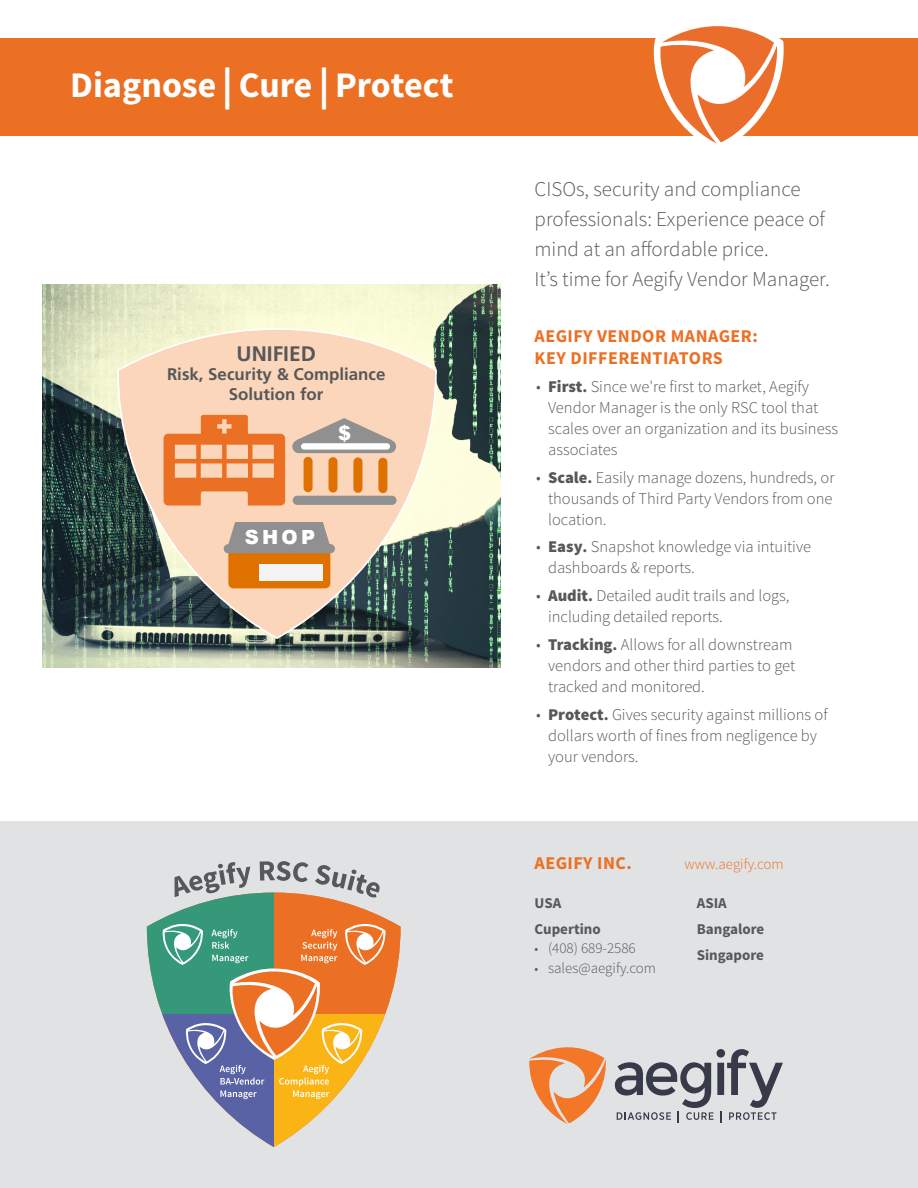
<style>
.page{position:relative;width:918px;height:1188px;background:#fff}
.page>*{position:absolute;margin:0;border:0;box-sizing:border-box;transform-origin:0 0}
.t1{font:700 42px "Source Sans Pro";color:#fff}
.t2{font:700 36px "Source Sans Pro";color:#fff}
.t3{font:300 21px/30px "Source Sans Pro";color:#57585a}
.t4{font:700 21px "Frutiger LT Std";color:#57585a}
.t5{font:900 19.5px "Arial";color:#fff}
.t6{font:700 18px/21.6px "Source Sans Pro";letter-spacing:.025em;color:#ec7023}
.t7{font:700 16.8px "Frutiger LT Std";color:#57585a}
.t8{font:300 16.5px/21px "Source Sans Pro";color:#57585a}
.t9{font:700 15px "Source Sans Pro";color:#57585a}
.t10{font:300 15px "Source Sans Pro";color:#57585a}
.t11{font:300 15px "Source Sans Pro";color:#ec7023}
.s1{font-weight:900}
.s2{font-weight:700}
.s3{font-size:13.5px}
</style>
<div class="page">
<div style="left:0;top:38px;width:918px;height:98px;background:#ec7023"></div>
<div style="left:0;top:822px;width:918px;height:366px;background:#e1e2e4"></div>
<svg style="left:653px;top:26px;width:131px;height:118px"></svg>
<svg style="left:274px;top:1099px;width:60px;height:48px;fill:#fbb416"></svg>
<svg style="left:214px;top:1099px;width:60px;height:48px;fill:#5862a4"></svg>
<svg style="left:274px;top:893px;width:127px;height:113px;fill:#eb7023"></svg>
<svg style="left:147px;top:893px;width:127px;height:118px;fill:#359979"></svg>
<svg style="left:161px;top:922px;width:227px;height:177px"></svg>
<svg style="left:175px;top:862px;width:75px;height:35px"></svg>
<svg style="left:260px;top:861px;width:49px;height:21px"></svg>
<svg style="left:315px;top:865px;width:65px;height:33px"></svg>
<svg style="left:529px;top:1047px;width:254px;height:77px"></svg>
<img style="left:42px;top:284px;width:459px;height:383px">
<svg style="left:116px;top:327px;width:322px;height:313px"></svg>
<svg style="left:164px;top:415px;width:121px;height:91px"></svg>
<div style="left:228px;top:545px;width:102px;height:43px;background:#df7100;border-radius:5px"></div>
<div style="left:259px;top:564px;width:64px;height:16px;background:#f4f4f4"></div>
<div style="left:224px;top:545px;width:110px;height:8px;background:#909090;border-radius:4px"></div>
<div style="left:224px;top:544px;width:111px;height:9px;border:2px solid #909090;border-radius:4px"></div>
<svg style="left:228px;top:523px;width:102px;height:22px"></svg>
<div style="left:293px;top:441px;width:102px;height:11px;background:#909090;border-radius:6px"></div>
<div style="left:292px;top:440px;width:104px;height:13px;border:2px solid #909090;border-radius:6px"></div>
<svg style="left:295px;top:417px;width:102px;height:26px"></svg>
<div style="left:301px;top:443px;width:89px;height:7px;background:#fff;border-radius:3px"></div>
<div style="left:304px;top:457px;width:9px;height:35px;background:#df7100;border-radius:4px"></div>
<div style="left:329px;top:457px;width:9px;height:36px;background:#df7100;border-radius:4px"></div>
<div style="left:353px;top:457px;width:9px;height:36px;background:#df7100;border-radius:4px"></div>
<div style="left:378px;top:458px;width:9px;height:35px;background:#df7100;border-radius:4px"></div>
<div style="left:293px;top:496px;width:103px;height:8px;background:#909090;border-radius:4px"></div>
<div style="left:293px;top:496px;width:103px;height:9px;border:2px solid #909090;border-radius:4px"></div>
<p class="t2" style="left:70px;top:62px;width:148px">Diagnose</p>
<p class="t1" style="left:222px;top:58px;width:13px">|</p>
<p class="t2" style="left:239px;top:62px;width:75px">Cure</p>
<p class="t1" style="left:319px;top:58px;width:13px">|</p>
<p class="t2" style="left:335px;top:62px;width:120px">Protect</p>
<p class="t4" style="left:237px;top:341px;width:81px">UNIFIED</p>
<p class="t7" style="left:167px;top:364px;width:220px">Risk, Security &amp; Compliance</p>
<p class="t7" style="left:229px;top:384px;width:96px">Solution for</p>
<p class="t5" style="left:338px;top:419px;width:15px">$</p>
<p class="t5" style="left:245px;top:523px;width:72px">SHOP</p>
<p class="t3" style="left:535px;top:174px;width:297px">CISOs, security and compliance professionals: Experience peace of mind at an affordable price.<br>It’s time for Aegify Vendor Manager.</p>
<p class="t6" style="left:535px;top:326px;width:225px">AEGIFY VENDOR MANAGER:<br>KEY DIFFERENTIATORS</p>
<p class="t8" style="left:548px;top:376px;width:291px;text-indent:-12px">• <span class="s1">First</span><span class="s2">.</span> Since we're first to market, Aegify Vendor Manager is the only RSC tool that scales over an organization and its business associates</p>
<p class="t8" style="left:548px;top:467px;width:288px;text-indent:-12px">• <span class="s1">Scale</span><span class="s2">.</span> Easily manage dozens, hundreds, or thousands of Third Party Vendors from one location.</p>
<p class="t8" style="left:548px;top:536px;width:265px;text-indent:-12px">• <span class="s1">Easy</span><span class="s2">.</span> Snapshot knowledge via intuitive dashboards &amp; reports.</p>
<p class="t8" style="left:548px;top:585px;width:243px;text-indent:-12px">• <span class="s1">Audit</span><span class="s2">.</span> Detailed audit trails and logs, including detailed reports.</p>
<p class="t8" style="left:548px;top:634px;width:249px;text-indent:-12px">• <span class="s1">Tracking</span><span class="s2">.</span> Allows for all downstream vendors and other third parties to get tracked and monitored.</p>
<p class="t8" style="left:548px;top:704px;width:281px;text-indent:-12px">• <span class="s1">Protect</span><span class="s2">.</span> Gives security against millions of dollars worth of fines from negligence by your vendors.</p>
<p class="t6" style="left:535px;top:853px;width:99px">AEGIFY INC.</p>
<p class="t11" style="left:685px;top:855px;width:101px">www.aegify.com</p>
<p class="t9" style="left:697px;top:893px;width:32px">ASIA</p>
<p class="t9" style="left:697px;top:919px;width:69px">Bangalore</p>
<p class="t9" style="left:697px;top:946px;width:69px">Singapore</p>
<p class="t9" style="left:535px;top:893px;width:28px">USA</p>
<p class="t9" style="left:535px;top:919px;width:68px">Cupertino</p>
<p class="t10" style="left:535px;top:939px;width:103px"><span class="s3">•</span> (408) 689-2586</p>
<p class="t10" style="left:535px;top:959px;width:123px"><span class="s3">•</span> sales@aegify.com</p>
</div>
